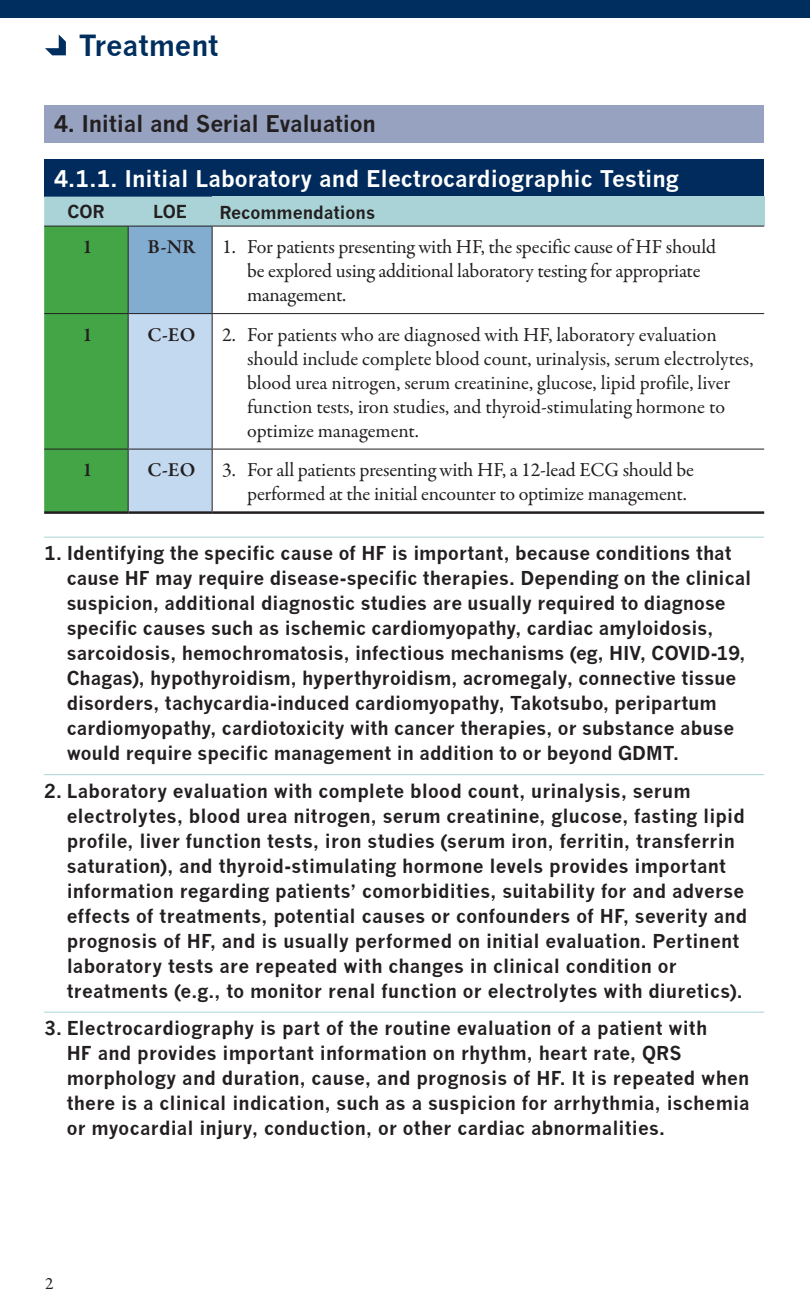
<style>
.page{position:relative;width:810px;height:1305px;background:#fff}
.page>*{position:absolute;margin:0;border:0;box-sizing:border-box;transform-origin:0 0}
.t1{font:700 28.5px "News Gothic";color:#002e5e}
.t2{font:700 22.5px "News Gothic";color:#fff}
.t3{font:700 22.5px "News Gothic";letter-spacing:-.015em;color:#231f20}
.t4{font:20px/24px "Garamond Premr Pro";letter-spacing:-.01em;color:#231f20}
.t5{font:600 20px "Garamond Premr Pro";color:#231f20}
.t6{font:700 18.75px/25px "News Gothic";letter-spacing:.01em;color:#231f20}
.Table_column_head{font:700 17.5px "News Gothic";color:#231f20}
.t7{font:17.5px "Garamond Premr Pro";color:#231f20}
</style>
<div class="page">
<div style="left:0;top:0;width:810px;height:18px;background:#002e5e"></div>
<svg style="left:45px;top:34px;width:21px;height:21px"></svg>
<hr style="left:44px;top:537px;width:720px;height:1px;background:#a9d3d6">
<hr style="left:44px;top:774px;width:720px;height:1px;background:#a9d3d6">
<hr style="left:44px;top:1012px;width:720px;height:1px;background:#a9d3d6">
<div style="left:44px;top:160px;width:720px;height:37px;background:#002b5c"></div>
<div style="left:212px;top:197px;width:552px;height:29px;background:#a9d3d6"></div>
<svg style="left:44px;top:197px;width:168px;height:314px"></svg>
<hr style="left:44px;top:226px;width:84px;height:1px;background:#231f20">
<hr style="left:128px;top:226px;width:84px;height:1px;background:#231f20">
<hr style="left:212px;top:226px;width:552px;height:1px;background:#231f20">
<hr style="left:44px;top:313px;width:84px;height:1px;background:#231f20">
<hr style="left:128px;top:313px;width:84px;height:1px;background:#231f20">
<hr style="left:212px;top:313px;width:552px;height:1px;background:#231f20">
<hr style="left:44px;top:449px;width:84px;height:1px;background:#231f20">
<hr style="left:128px;top:449px;width:84px;height:1px;background:#231f20">
<hr style="left:212px;top:449px;width:552px;height:1px;background:#231f20">
<hr style="left:44px;top:511px;width:84px;height:3px;background:#231f20">
<hr style="left:128px;top:511px;width:84px;height:3px;background:#231f20">
<hr style="left:212px;top:511px;width:552px;height:3px;background:#231f20">
<hr style="left:128px;top:227px;width:1px;height:86px;background:#231f20">
<hr style="left:212px;top:227px;width:1px;height:86px;background:#231f20">
<hr style="left:128px;top:314px;width:1px;height:135px;background:#231f20">
<hr style="left:212px;top:314px;width:1px;height:135px;background:#231f20">
<hr style="left:128px;top:450px;width:1px;height:61px;background:#231f20">
<hr style="left:212px;top:450px;width:1px;height:61px;background:#231f20">
<div style="left:44px;top:105px;width:720px;height:37px;background:#96a2bf"></div>
<h1 class="t1" style="left:79px;top:28px;width:141px">Treatment</h1>
<p class="t3" style="left:54px;top:110px;width:323px">4. Initial and Serial Evaluation</p>
<p class="t2" style="left:54px;top:165px;width:626px">4.1.1. Initial Laboratory and Electrocardiographic Testing</p>
<p class="Table_column_head" style="left:67px;top:201px;width:39px">COR</p>
<p class="Table_column_head" style="left:153px;top:201px;width:35px">LOE</p>
<p class="Table_column_head" style="left:219px;top:202px;width:157px">Recommendations</p>
<p class="t5" style="left:82px;top:235px;width:11px">1</p>
<p class="t5" style="left:148px;top:235px;width:49px">B-NR</p>
<p class="t4" style="left:247px;top:235px;width:471px;text-indent:-25px">1. For patients presenting with HF, the specific cause of HF should be explored using additional laboratory testing for appropriate management.</p>
<p class="t5" style="left:82px;top:322px;width:11px">1</p>
<p class="t5" style="left:147px;top:322px;width:50px">C-EO</p>
<p class="t4" style="left:247px;top:323px;width:508px;text-indent:-25px">2. For patients who are diagnosed with HF, laboratory evaluation should include complete blood count, urinalysis, serum electrolytes, blood urea nitrogen, serum creatinine, glucose, lipid profile, liver function tests, iron studies, and thyroid-stimulating hormone to optimize management.</p>
<p class="t5" style="left:82px;top:458px;width:11px">1</p>
<p class="t5" style="left:147px;top:458px;width:50px">C-EO</p>
<p class="t4" style="left:247px;top:458px;width:448px;text-indent:-25px">3. For all patients presenting with HF, a 12-lead ECG should be performed at the initial encounter to optimize management.</p>
<p class="t6" style="left:67px;top:540px;width:686px;text-indent:-22px">1. Identifying the specific cause of HF is important, because conditions that cause HF may require disease-specific therapies. Depending on the clinical suspicion, additional diagnostic studies are usually required to diagnose specific causes such as ischemic cardiomyopathy, cardiac amyloidosis, sarcoidosis, hemochromatosis, infectious mechanisms (eg, HIV, COVID-19, Chagas), hypothyroidism, hyperthyroidism, acromegaly, connective tissue disorders, tachycardia-induced cardiomyopathy, Takotsubo, peripartum cardiomyopathy, cardiotoxicity with cancer therapies, or substance abuse would require specific management in addition to or beyond GDMT.</p>
<p class="t6" style="left:67px;top:778px;width:682px;text-indent:-22px">2. Laboratory evaluation with complete blood count, urinalysis, serum electrolytes, blood urea nitrogen, serum creatinine, glucose, fasting lipid profile, liver function tests, iron studies (serum iron, ferritin, transferrin saturation), and thyroid-stimulating hormone levels provides important information regarding patients’ comorbidities, suitability for and adverse effects of treatments, potential causes or confounders of HF, severity and prognosis of HF, and is usually performed on initial evaluation. Pertinent laboratory tests are repeated with changes in clinical condition or treatments (e.g., to monitor renal function or electrolytes with diuretics).</p>
<p class="t6" style="left:67px;top:1015px;width:685px;text-indent:-22px">3. Electrocardiography is part of the routine evaluation of a patient with<br>HF and provides important information on rhythm, heart rate, QRS morphology and duration, cause, and prognosis of HF. It is repeated when there is a clinical indication, such as a suspicion for arrhythmia, ischemia or myocardial injury, conduction, or other cardiac abnormalities.</p>
<p class="t7" style="left:45px;top:1273px;width:10px">2</p>
</div>
